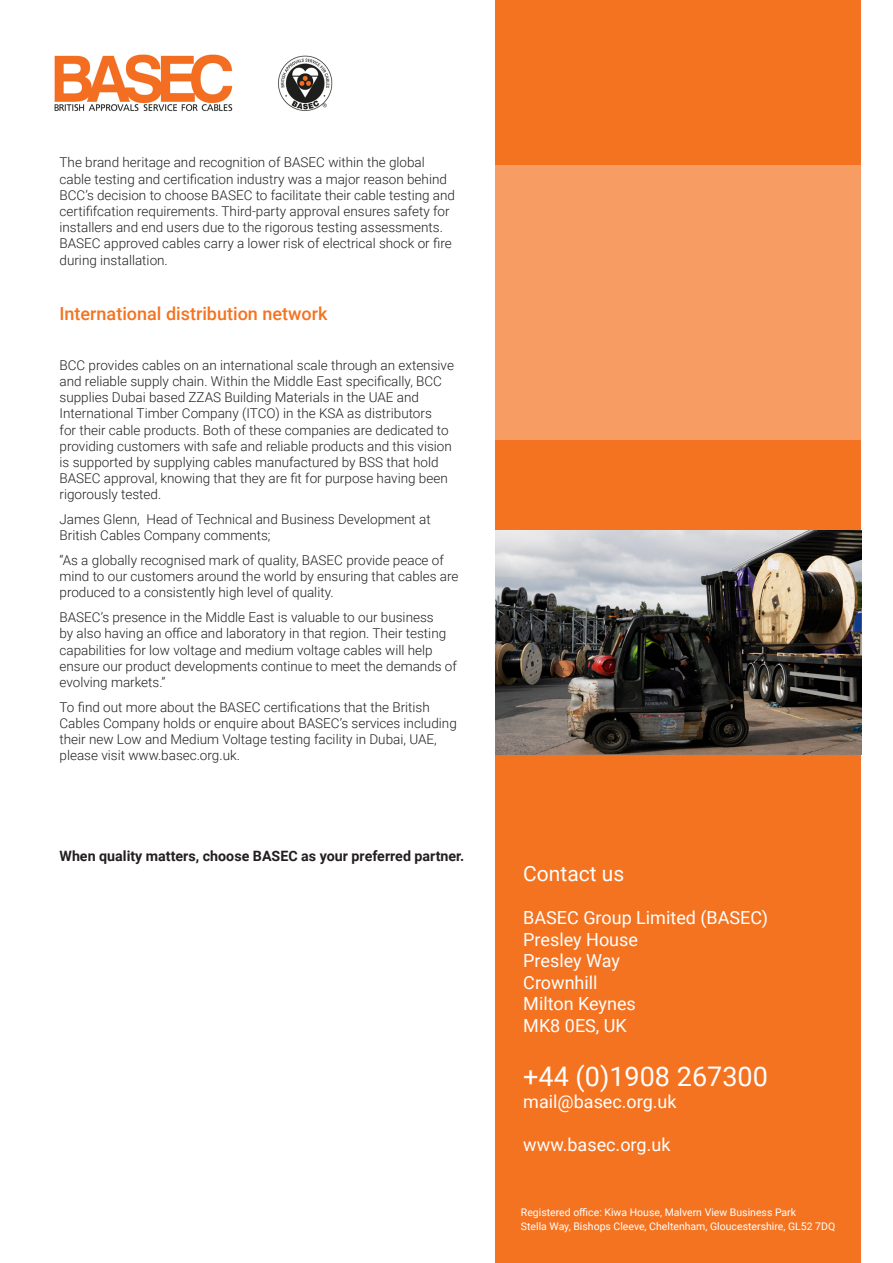
<style>
.page{position:relative;width:893px;height:1263px;background:#fff}
.page>*{position:absolute;margin:0;border:0;box-sizing:border-box;transform-origin:0 0}
.t1{font:27px "Roboto";color:#fff}
.t2{font:21px "Roboto";color:#fff}
.t3{font:18px "Roboto";color:#fff}
.Body_text_10_12{font:500 18px "Roboto";color:#f47321}
.Body_text_10_12-2{font:700 14.25px "Roboto";color:#231f20}
.Body_text_10_12-3{font:300 13.5px/16.2px "Roboto";color:#231f20}
.t4{font:10.5px "Roboto";color:#fff}
</style>
<div class="page">
<img style="left:54px;top:54px;width:279px;height:57px">
<div style="left:495px;top:0;width:366px;height:1263px;background:#f47321"></div>
<div style="left:495px;top:166px;width:368px;height:274px;background:#f79c63"></div>
<img style="left:495px;top:530px;width:366px;height:224px">
<p class="Body_text_10_12-3" style="left:60px;top:154px;width:397px">The brand heritage and recognition of BASEC within the global cable testing and certification industry was a major reason behind BCC’s decision to choose BASEC to facilitate their cable testing and certififcation requirements. Third-party approval ensures safety for installers and end users due to the rigorous testing assessments.<br>BASEC approved cables carry a lower risk of electrical shock or fire during installation.</p>
<p class="Body_text_10_12" style="left:60px;top:301px;width:269px">International distribution network</p>
<p class="Body_text_10_12-3" style="left:60px;top:356px;width:396px">BCC provides cables on an international scale through an extensive and reliable supply chain. Within the Middle East specifically, BCC supplies Dubai based ZZAS Building Materials in the UAE and International Timber Company (ITCO) in the KSA as distributors<br>for their cable products. Both of these companies are dedicated to providing customers with safe and reliable products and this vision is supported by supplying cables manufactured by BSS that hold BASEC approval, knowing that they are fit for purpose having been rigorously tested.</p>
<p class="Body_text_10_12-3" style="left:60px;top:511px;width:373px">James Glenn, Head of Technical and Business Development at<br>British Cables Company comments;</p>
<p class="Body_text_10_12-3" style="left:60px;top:552px;width:401px">“As a globally recognised mark of quality, BASEC provide peace of mind to our customers around the world by ensuring that cables are produced to a consistently high level of quality.</p>
<p class="Body_text_10_12-3" style="left:60px;top:609px;width:399px">BASEC’s presence in the Middle East is valuable to our business<br>by also having an office and laboratory in that region. Their testing capabilities for low voltage and medium voltage cables will help ensure our product developments continue to meet the demands of evolving markets.”</p>
<p class="Body_text_10_12-3" style="left:60px;top:698px;width:399px">To find out more about the BASEC certifications that the British Cables Company holds or enquire about BASEC’s services including their new Low and Medium Voltage testing facility in Dubai, UAE, please visit www.basec.org.uk.</p>
<p class="Body_text_10_12-2" style="left:60px;top:846px;width:406px">When quality matters, choose BASEC as your preferred partner.</p>
<p class="t2" style="left:523px;top:858px;width:102px">Contact us</p>
<p class="t3" style="left:523px;top:905px;width:246px">BASEC Group Limited (BASEC)</p>
<p class="t3" style="left:523px;top:926px;width:116px">Presley House</p>
<p class="t3" style="left:523px;top:948px;width:98px">Presley Way</p>
<p class="t3" style="left:523px;top:970px;width:76px">Crownhill</p>
<p class="t3" style="left:523px;top:991px;width:114px">Milton Keynes</p>
<p class="t3" style="left:523px;top:1013px;width:105px">MK8 0ES, UK</p>
<p class="t1" style="left:523px;top:1057px;width:246px">+44 (0)1908 267300</p>
<p class="t3" style="left:523px;top:1088px;width:155px">mail@basec.org.uk</p>
<p class="t3" style="left:523px;top:1132px;width:149px">www.basec.org.uk</p>
<p class="t4" style="left:521px;top:1205px;width:277px">Registered office: Kiwa House, Malvern View Business Park</p>
<p class="t4" style="left:521px;top:1219px;width:316px">Stella Way, Bishops Cleeve, Cheltenham, Gloucestershire, GL52 7DQ</p>
</div>
